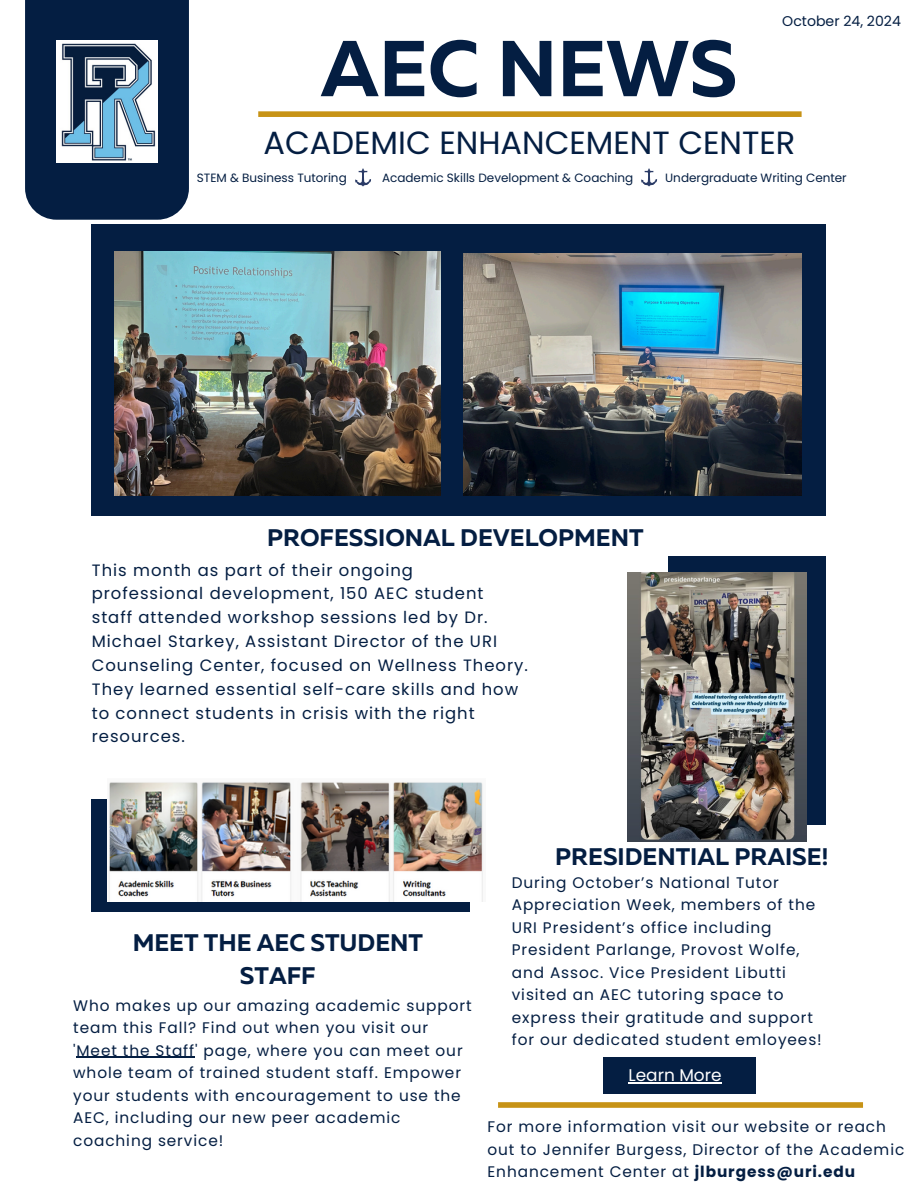
<style>
.page{position:relative;width:918px;height:1188px;background:#fff}
.page>*{position:absolute;margin:0;border:0;box-sizing:border-box;transform-origin:0 0}
.t1{font:700 79.05px "Muller";color:#041e42}
.t2{font:32.1px "Poppins";color:#041e42}
.t3{font:700 24px/32.7px "Muller";color:#041e42;text-align:center}
.t4{font:16.95px "Poppins";color:#fff}
.t5{font:16.5px/23.9px "Poppins";letter-spacing:.06em;color:#041e42}
.t6{font:15.3px/22.5px "Poppins";letter-spacing:.06em;color:#041e42}
.t7{font:14.1px "Poppins";color:#041e42}
.t8{font:12px "Poppins";color:#041e42}
.s1{font-weight:700}
</style>
<div class="page">
<div style="left:25px;top:0;width:164px;height:220px;background:#041e42"></div>
<div style="left:258px;top:111px;width:544px;height:6px;background:#c79316"></div>
<div style="left:498px;top:1102px;width:365px;height:6px;background:#c79316"></div>
<img style="left:56px;top:40px;width:102px;height:123px">
<svg style="left:355px;top:169px;width:16px;height:18px"></svg>
<svg style="left:641px;top:169px;width:16px;height:18px"></svg>
<div style="left:92px;top:225px;width:734px;height:291px;background:#041e42"></div>
<img style="left:115px;top:252px;width:326px;height:243px">
<img style="left:464px;top:254px;width:337px;height:241px">
<div style="left:92px;top:799px;width:378px;height:113px;background:#041e42"></div>
<div style="left:604px;top:1057px;width:152px;height:37px;background:#041e42"></div>
<hr style="left:628px;top:1082px;width:94px;height:1px;background:#fff">
<div style="left:668px;top:556px;width:158px;height:268px;background:#041e42"></div>
<img style="left:628px;top:572px;width:179px;height:269px">
<img style="left:107px;top:782px;width:376px;height:119px">
<hr style="left:77px;top:1057px;width:118px;height:1px;background:#041e42">
<h3 class="t7" style="left:782px;top:11px;width:120px">October 24, 2024</h3>
<p class="t1" style="left:320px;top:36px;width:418px">AEC NEWS</p>
<h1 class="t2" style="left:264px;top:120px;width:533px">ACADEMIC ENHANCEMENT CENTER</h1>
<h2 class="t8" style="left:197px;top:169px;width:151px">STEM &amp; Business Tutoring</h2>
<h2 class="t8" style="left:382px;top:169px;width:253px">Academic Skills Development &amp; Coaching</h2>
<h2 class="t8" style="left:665px;top:169px;width:183px">Undergraduate Writing Center</h2>
<p class="t3" style="left:267px;top:523px;width:378px">PROFESSIONAL DEVELOPMENT</p>
<h4 class="t5" style="left:92px;top:558px;width:438px">This month as part of their ongoing professional development, 150 AEC student staff attended workshop sessions led by Dr.<br>Michael Starkey, Assistant Director of the URI Counseling Center, focused on Wellness Theory.<br>They learned essential self-care skills and how to connect students in crisis with the right resources.</h4>
<p class="t3" style="left:133px;top:928px;width:292px">MEET THE AEC STUDENT<br>STAFF</p>
<h3 class="t6" style="left:73px;top:994px;width:400px">Who makes up our amazing academic support team this Fall? Find out when you visit our 'Meet the Staff' page, where you can meet our whole team of trained student staff. Empower your students with encouragement to use the AEC, including our new peer academic coaching service!</h3>
<h3 class="t3" style="left:555px;top:843px;width:274px">PRESIDENTIAL PRAISE!</h3>
<h4 class="t6" style="left:512px;top:871px;width:312px">During October’s National Tutor Appreciation Week, members of the URI President’s office including President Parlange, Provost Wolfe, and Assoc. Vice President Libutti visited an AEC tutoring space to express their gratitude and support for our dedicated student emloyees!</h4>
<p class="t4" style="left:628px;top:1063px;width:95px">Learn More</p>
<h4 class="t6" style="left:488px;top:1116px;width:418px">For more information visit our website or reach out to Jennifer Burgess, Director of the Academic<br>Enhancement Center at <span class="s1">jlburgess@uri.edu</span></h4>
</div>
